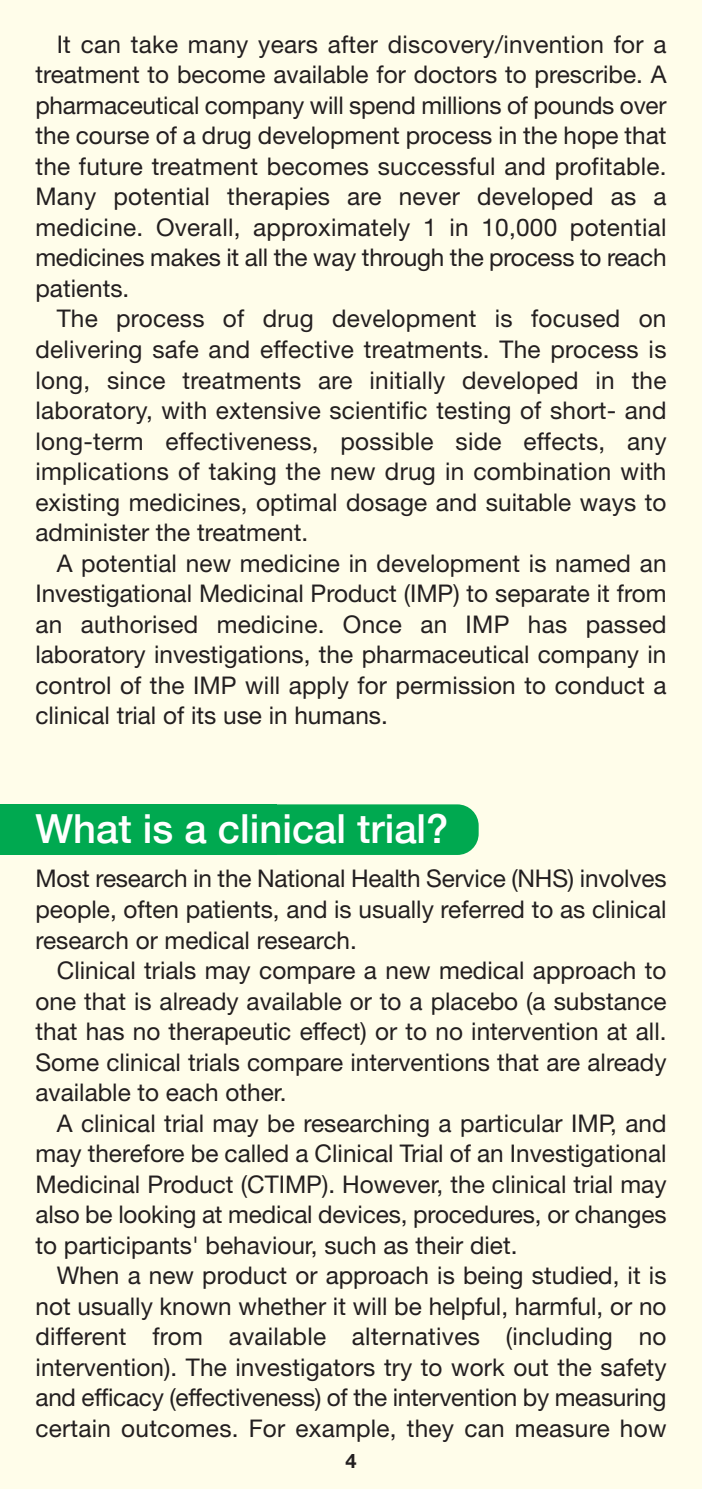
<style>
.page{position:relative;width:702px;height:1489px;background:#fff}
.page>*{position:absolute;margin:0;border:0;box-sizing:border-box;transform-origin:0 0}
.t1{font:500 40px "Helvetica Neue";color:#fff}
.t2{font:24.5px/30.5px "Helvetica Neue";color:#231f20;text-align:justify}
.t3{font:700 20px "Helvetica Neue";color:#231f20}
</style>
<div class="page">
<div style="left:0;top:0;width:702px;height:1488px;background:#fffdea"></div>
<div style="left:17px;top:804px;width:461px;height:51px;background:#00a950;border-radius:21px"></div>
<div style="left:0;top:804px;width:276px;height:51px;background:#00a950"></div>
<p class="t2" style="left:35px;top:31px;width:632px;text-indent:21px">It can take many years after discovery/invention for a treatment to become available for doctors to prescribe. A pharmaceutical company will spend millions of pounds over the course of a drug development process in the hope that the future treatment becomes successful and profitable.<br>Many potential therapies are never developed as a medicine. Overall, approximately 1 in 10,000 potential medicines makes it all the way through the process to reach patients.</p>
<p class="t2" style="left:35px;top:306px;width:632px;text-indent:21px">The process of drug development is focused on delivering safe and effective treatments. The process is long, since treatments are initially developed in the laboratory, with extensive scientific testing of short- and long-term effectiveness, possible side effects, any implications of taking the new drug in combination with existing medicines, optimal dosage and suitable ways to administer the treatment.</p>
<p class="t2" style="left:35px;top:550px;width:632px;text-indent:21px">A potential new medicine in development is named an Investigational Medicinal Product (IMP) to separate it from an authorised medicine. Once an IMP has passed laboratory investigations, the pharmaceutical company in control of the IMP will apply for permission to conduct a clinical trial of its use in humans.</p>
<h1 class="t1" style="left:35px;top:803px;width:414px">What is a clinical trial?</h1>
<p class="t2" style="left:35px;top:865px;width:632px">Most research in the National Health Service (NHS) involves people, often patients, and is usually referred to as clinical research or medical research.</p>
<p class="t2" style="left:35px;top:957px;width:632px;text-indent:21px">Clinical trials may compare a new medical approach to one that is already available or to a placebo (a substance that has no therapeutic effect) or to no intervention at all.<br>Some clinical trials compare interventions that are already available to each other.</p>
<p class="t2" style="left:35px;top:1109px;width:632px;text-indent:21px">A clinical trial may be researching a particular IMP, and may therefore be called a Clinical Trial of an Investigational Medicinal Product (CTIMP). However, the clinical trial may also be looking at medical devices, procedures, or changes to participants' behaviour, such as their diet.</p>
<p class="t2" style="left:35px;top:1262px;width:632px;text-indent:21px">When a new product or approach is being studied, it is not usually known whether it will be helpful, harmful, or no different from available alternatives (including no intervention). The investigators try to work out the safety and efficacy (effectiveness) of the intervention by measuring certain outcomes. For example, they can measure how</p>
<p class="t3" style="left:345px;top:1453px;width:13px">4</p>
</div>
